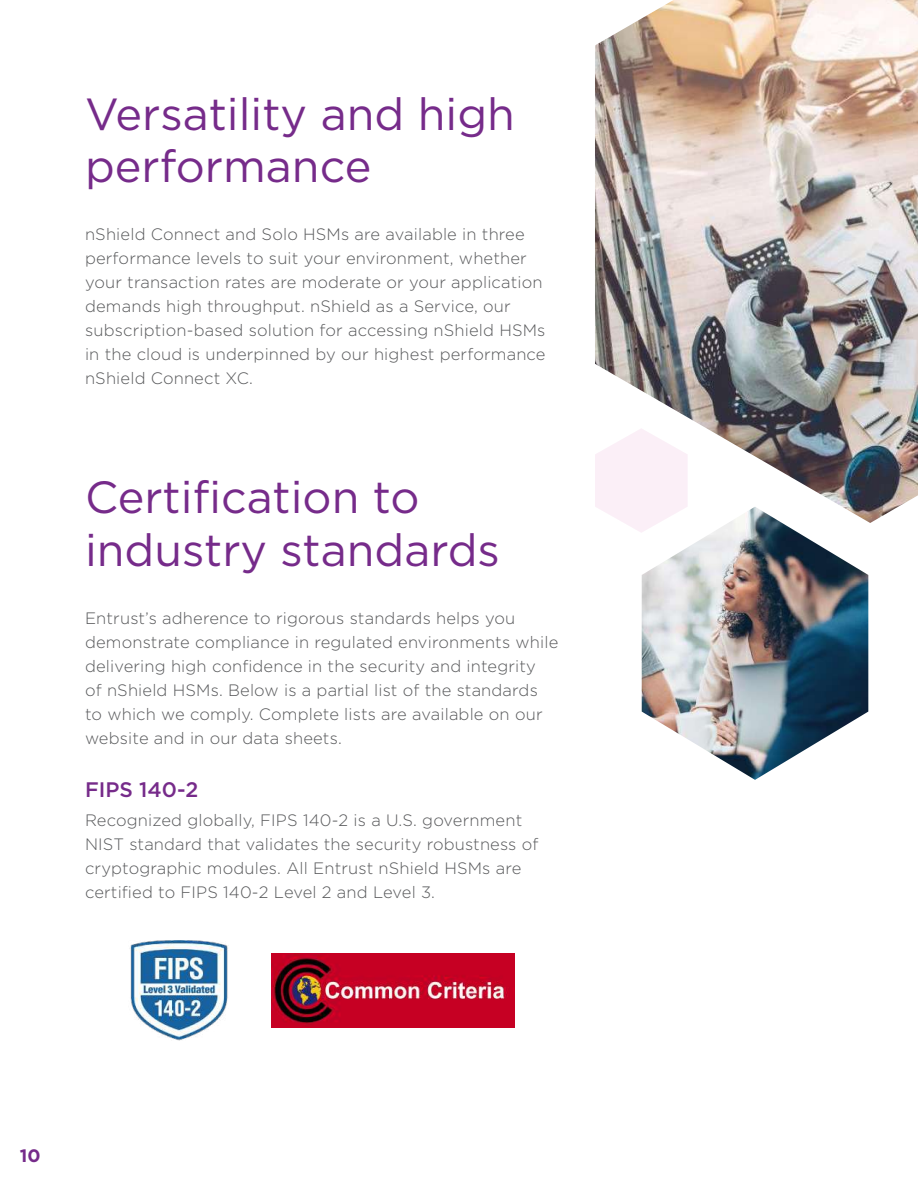
<style>
.page{position:relative;width:918px;height:1188px;background:#fff}
.page>*{position:absolute;margin:0;border:0;box-sizing:border-box;transform-origin:0 0}
.t1{font:45px/52.5px "Gotham";color:#762b8a}
.t2{font:500 21px "Gotham";color:#762b8a}
.t3{font:700 18px "Gotham";color:#762b8a}
.t4{font:300 16.5px/24px "Gotham";letter-spacing:.01em;color:#58595b}
</style>
<div class="page">
<img style="left:595px;top:0;width:323px;height:523px">
<img style="left:129px;top:940px;width:99px;height:100px">
<img style="left:272px;top:953px;width:242px;height:74px">
<svg style="left:595px;top:428px;width:93px;height:105px"></svg>
<img style="left:642px;top:507px;width:226px;height:273px">
<h1 class="t1" style="left:85px;top:86px;width:431px">Versatility and high performance</h1>
<p class="t4" style="left:85px;top:222px;width:462px">nShield Connect and Solo HSMs are available in three performance levels to suit your environment, whether your transaction rates are moderate or your application demands high throughput. nShield as a Service, our subscription-based solution for accessing nShield HSMs in the cloud is underpinned by our highest performance nShield Connect XC.</p>
<h1 class="t1" style="left:85px;top:470px;width:417px">Certification to industry standards</h1>
<p class="t4" style="left:85px;top:605px;width:475px">Entrust’s adherence to rigorous standards helps you demonstrate compliance in regulated environments while delivering high confidence in the security and integrity<br>of nShield HSMs. Below is a partial list of the standards to which we comply. Complete lists are available on our website and in our data sheets.</p>
<p class="t2" style="left:85px;top:776px;width:115px">FIPS 140-2</p>
<p class="t4" style="left:85px;top:807px;width:455px">Recognized globally, FIPS 140-2 is a U.S. government NIST standard that validates the security robustness of cryptographic modules. All Entrust nShield HSMs are certified to FIPS 140-2 Level 2 and Level 3.</p>
<p class="t3" style="left:20px;top:1144px;width:22px">10</p>
</div>
